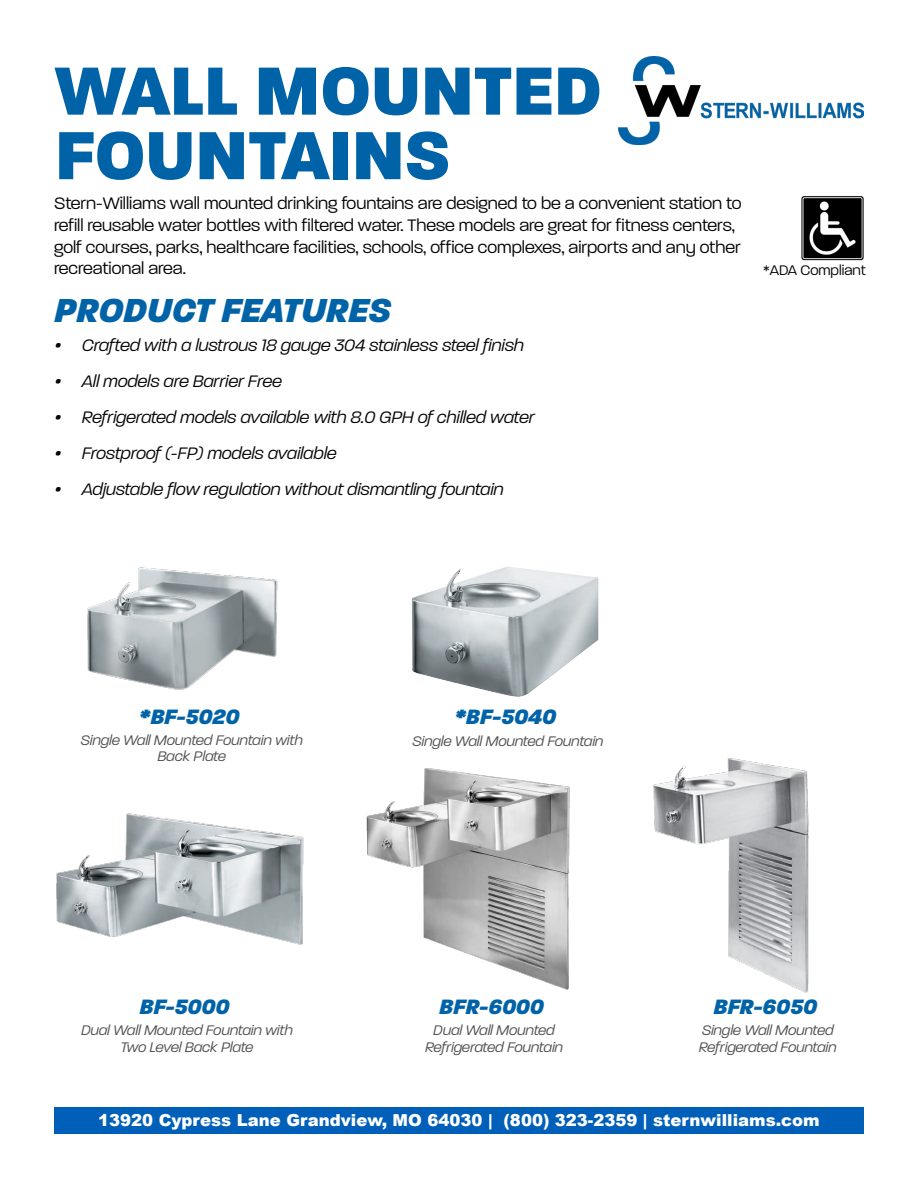
<style>
.page{position:relative;width:918px;height:1188px;background:#fff}
.page>*{position:absolute;margin:0;border:0;box-sizing:border-box;transform-origin:0 0}
.t1{font:800 73.5px/64.5px "Paralucent";color:#0063a8}
.t2{font:italic 800 36px "Paralucent";color:#0063a8}
.t3{font:italic 800 22.5px "Paralucent";color:#0063a8}
.t4{font:300 18px/21.6px "Paralucent";color:#040503}
.t5{font:italic 300 18px "Paralucent";color:#040503}
.t6{font:900 16.5px "Arial";color:#fff}
.t7{font:italic 300 15px/16.5px "Paralucent";color:#4e4f51;text-align:center}
.t8{font:300 15px "Paralucent";color:#040503}
</style>
<div class="page">
<div style="left:54px;top:1107px;width:810px;height:27px;background:#005fb9"></div>
<img style="left:619px;top:57px;width:245px;height:88px">
<img style="left:653px;top:758px;width:156px;height:234px">
<div style="left:687px;top:850px;width:40px;height:14px;background:#fff"></div>
<div style="left:723px;top:981px;width:44px;height:15px;background:#fff"></div>
<div style="left:692px;top:962px;width:45px;height:15px;background:#fff"></div>
<div style="left:647px;top:944px;width:80px;height:52px;background:#fff"></div>
<img style="left:56px;top:813px;width:248px;height:132px">
<img style="left:366px;top:768px;width:204px;height:222px">
<img style="left:87px;top:567px;width:191px;height:123px">
<div style="left:226px;top:670px;width:41px;height:15px;background:#fff"></div>
<img style="left:412px;top:566px;width:187px;height:131px">
<div style="left:558px;top:673px;width:42px;height:16px;background:#fff"></div>
<img style="left:801px;top:196px;width:63px;height:64px">
<h1 class="t1" style="left:55px;top:59px;width:549px">WALL MOUNTED<br>FOUNTAINS</h1>
<p class="t4" style="left:54px;top:193px;width:689px">Stern-Williams wall mounted drinking fountains are designed to be a convenient station to refill reusable water bottles with filtered water. These models are great for fitness centers, golf courses, parks, healthcare facilities, schools, office complexes, airports and any other recreational area.</p>
<h2 class="t2" style="left:54px;top:288px;width:338px">PRODUCT FEATURES</h2>
<p class="t5" style="left:55px;top:335px;width:471px">• Crafted with a lustrous 18 gauge 304 stainless steel finish</p>
<p class="t5" style="left:55px;top:371px;width:228px">• All models are Barrier Free</p>
<p class="t5" style="left:55px;top:407px;width:481px">• Refrigerated models available with 8.0 GPH of chilled water</p>
<p class="t5" style="left:55px;top:443px;width:283px">• Frostproof (-FP) models available</p>
<p class="t5" style="left:55px;top:479px;width:450px">• Adjustable flow regulation without dismantling fountain</p>
<p class="t8" style="left:763px;top:261px;width:104px">*ADA Compliant</p>
<p class="t3" style="left:139px;top:702px;width:102px">*BF-5020</p>
<p class="t7" style="left:81px;top:732px;width:224px">Single Wall Mounted Fountain with<br>Back Plate</p>
<p class="t3" style="left:455px;top:703px;width:103px">*BF-5040</p>
<p class="t7" style="left:412px;top:733px;width:193px">Single Wall Mounted Fountain</p>
<p class="t3" style="left:139px;top:993px;width:92px">BF-5000</p>
<p class="t3" style="left:439px;top:993px;width:106px">BFR-6000</p>
<p class="t7" style="left:81px;top:1022px;width:213px">Dual Wall Mounted Fountain with<br>Two Level Back Plate</p>
<p class="t7" style="left:425px;top:1022px;width:139px">Dual Wall Mounted<br>Refrigerated Fountain</p>
<p class="t3" style="left:713px;top:993px;width:105px">BFR-6050</p>
<p class="t7" style="left:699px;top:1022px;width:139px;text-align:left">Single Wall Mounted<br>Refrigerated Fountain</p>
<p class="t6" style="left:98px;top:1108px;width:723px">13920 Cypress Lane Grandview, MO 64030 | (800) 323-2359 | sternwilliams.com</p>
</div>
